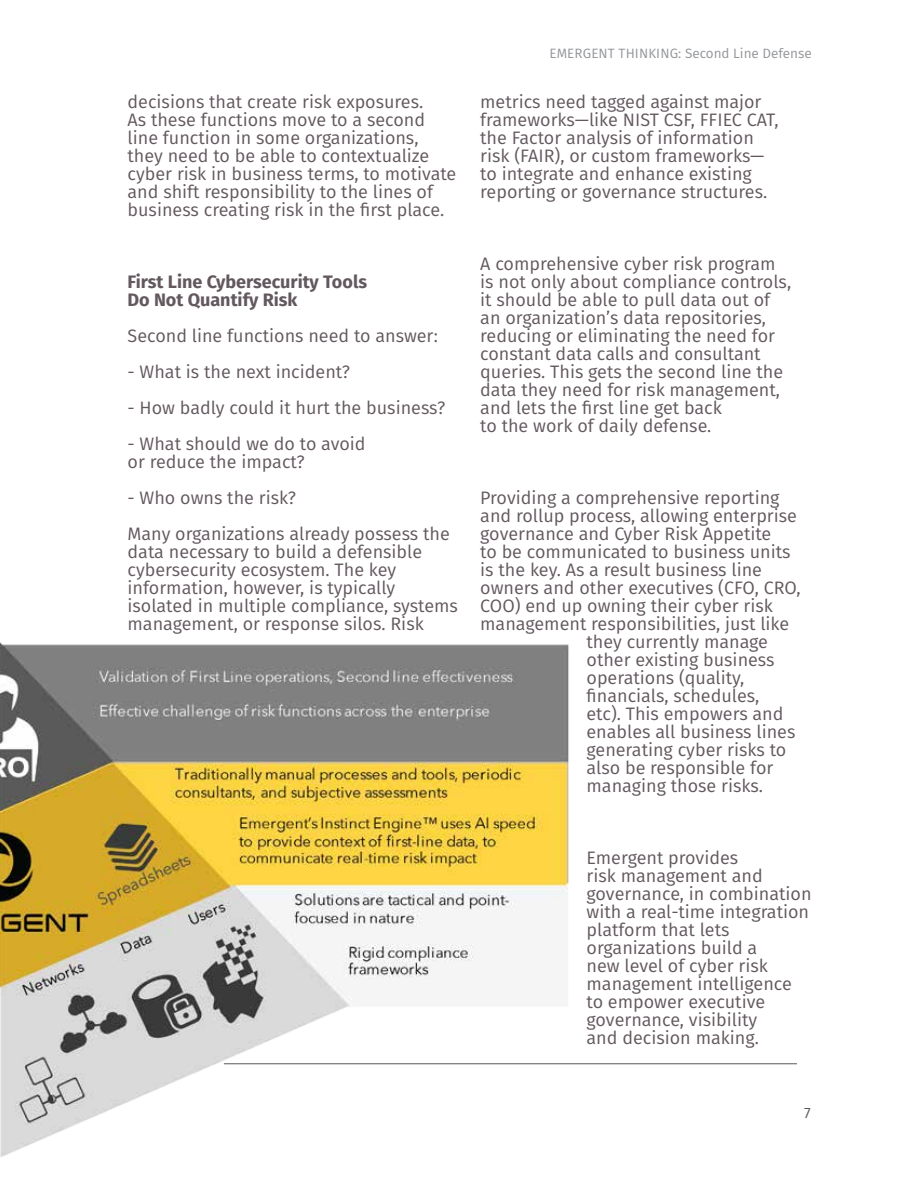
<style>
.page{position:relative;width:918px;height:1188px;background:#fff}
.page>*{position:absolute;margin:0;border:0;box-sizing:border-box;transform-origin:0 0}
.t1{font:18px/18px "Fira Sans";color:#62585e}
.t2{font:700 18px/18px "Fira Sans";color:#62585e}
.t3{font:15px "Fira Sans";color:#58595b}
.t4{font:13.5px "Fira Sans";color:#939598}
</style>
<div class="page">
<img style="left:0;top:642px;width:578px;height:514px">
<hr style="left:224px;top:1063px;width:573px;height:1px;background:#58595b">
<p class="t1" style="left:128px;top:92px;width:330px">decisions that create risk exposures.<br>As these functions move to a second line function in some organizations, they need to be able to contextualize cyber risk in business terms, to motivate and shift responsibility to the lines of business creating risk in the first place.</p>
<p class="t2" style="left:128px;top:271px;width:241px">First Line Cybersecurity Tools<br>Do Not Quantify Risk</p>
<p class="t1" style="left:128px;top:326px;width:312px">Second line functions need to answer:</p>
<p class="t1" style="left:128px;top:362px;width:224px">- What is the next incident?</p>
<p class="t1" style="left:128px;top:398px;width:319px">- How badly could it hurt the business?</p>
<p class="t1" style="left:128px;top:434px;width:240px">- What should we do to avoid or reduce the impact?</p>
<p class="t1" style="left:128px;top:479px;width:324px;line-height:36px">- Who owns the risk?<br>Many organizations already possess the</p>
<p class="t1" style="left:128px;top:542px;width:332px">data necessary to build a defensible cybersecurity ecosystem. The key information, however, is typically isolated in multiple compliance, systems management, or response silos. Risk</p>
<p class="t4" style="left:549px;top:43px;width:264px">Eme rge nt THIN KING: Second Line Defense</p>
<p class="t1" style="left:480px;top:92px;width:300px">metrics need tagged against major frameworks—like NIST CSF, FFIEC CAT, the Factor analysis of information risk (FAIR), or custom frameworks— to integrate and enhance existing reporting or governance structures.</p>
<p class="t1" style="left:480px;top:254px;width:312px">A comprehensive cyber risk program is not only about compliance controls, it should be able to pull data out of an organization’s data repositories, reducing or eliminating the need for constant data calls and consultant queries. This gets the second line the data they need for risk management, and lets the first line get back<br>to the work of daily defense.</p>
<p class="t1" style="left:480px;top:488px;width:301px">Providing a comprehensive reporting</p>
<p class="t1" style="left:480px;top:506px;width:318px">and rollup process, allowing enterprise</p>
<p class="t1" style="left:480px;top:524px;width:293px">governance and Cyber Risk Appetite</p>
<p class="t1" style="left:480px;top:542px;width:312px">to be communicated to business units</p>
<p class="t1" style="left:480px;top:560px;width:283px">is the key. As a result business line</p>
<p class="t1" style="left:480px;top:578px;width:322px">owners and other executives (CFO, CRO,</p>
<p class="t1" style="left:480px;top:596px;width:294px">COO) end up owning their cyber risk</p>
<p class="t1" style="left:480px;top:614px;width:311px">management responsibilities, just like</p>
<p class="t1" style="left:587px;top:632px;width:183px">they currently manage</p>
<p class="t1" style="left:587px;top:650px;width:190px">other existing business</p>
<p class="t1" style="left:587px;top:668px;width:159px">operations (quality,</p>
<p class="t1" style="left:587px;top:686px;width:174px">financials, schedules,</p>
<p class="t1" style="left:587px;top:704px;width:199px">etc). This empowers and</p>
<p class="t1" style="left:587px;top:722px;width:210px">enables all business lines</p>
<p class="t1" style="left:587px;top:740px;width:201px">generating cyber risks to</p>
<p class="t1" style="left:587px;top:758px;width:188px">also be responsible for</p>
<p class="t1" style="left:587px;top:776px;width:178px">managing those risks.</p>
<p class="t1" style="left:587px;top:848px;width:227px">Emergent provides<br>risk management and governance, in combination with a real-time integration platform that lets organizations build a<br>new level of cyber risk management intelligence to empower executive governance, visibility<br>and decision making.</p>
<p class="t3" style="left:804px;top:1101px;width:8px">7</p>
</div>
